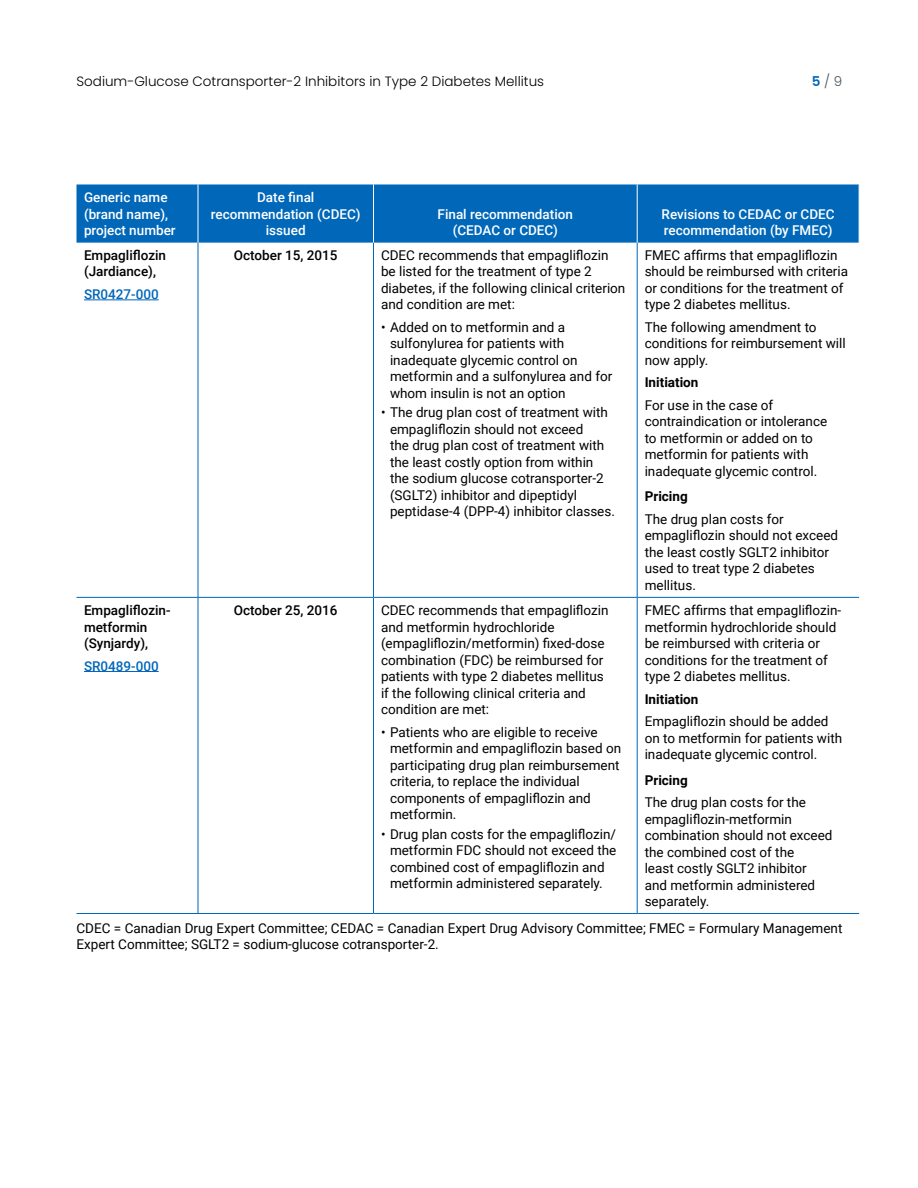
<style>
.page{position:relative;width:918px;height:1188px;background:#fff}
.page>*{position:absolute;margin:0;border:0;box-sizing:border-box;transform-origin:0 0}
.Table_Body_Copy{font:13.5px/16.5px "Roboto";color:#000}
.Table_Footer{font:13.5px/16.2px "Roboto";color:#000}
.Table_Header_Copy{font:500 13.5px/16.5px "Roboto";color:#fff}
.Table_Body_Copy-2{font:500 13.5px/16.5px "Roboto";color:#000}
.t1{font:300 13.5px "Poppins";color:#000}
.Table_Body_Copy-3{font:700 13.5px "Roboto";color:#000}
.Table_Body_Copy-4{font:500 13.5px "Roboto";color:#0067b9}
.t2{font:300 13.5px "Poppins";color:#455059}
.s1{font-weight:600;color:#0067b9}
</style>
<div class="page">
<div style="left:76px;top:184px;width:783px;height:59px;background:#0067b9"></div>
<hr style="left:373px;top:243px;width:1px;height:354px;background:#0067b9">
<hr style="left:373px;top:598px;width:1px;height:315px;background:#0067b9">
<hr style="left:198px;top:243px;width:1px;height:354px;background:#0067b9">
<hr style="left:198px;top:598px;width:1px;height:315px;background:#0067b9">
<hr style="left:637px;top:243px;width:1px;height:354px;background:#0067b9">
<hr style="left:637px;top:598px;width:1px;height:315px;background:#0067b9">
<hr style="left:76px;top:597px;width:122px;height:1px;background:#0067b9">
<hr style="left:198px;top:597px;width:176px;height:1px;background:#0067b9">
<hr style="left:374px;top:597px;width:263px;height:1px;background:#0067b9">
<hr style="left:637px;top:597px;width:222px;height:1px;background:#0067b9">
<hr style="left:76px;top:913px;width:122px;height:1px;background:#0067b9">
<hr style="left:198px;top:913px;width:176px;height:1px;background:#0067b9">
<hr style="left:374px;top:913px;width:263px;height:1px;background:#0067b9">
<hr style="left:637px;top:913px;width:222px;height:1px;background:#0067b9">
<hr style="left:198px;top:184px;width:1px;height:59px;background:#fff">
<hr style="left:373px;top:184px;width:1px;height:59px;background:#fff">
<hr style="left:637px;top:184px;width:1px;height:59px;background:#fff">
<hr style="left:84px;top:300px;width:75px;height:1px;background:#0563c1">
<hr style="left:84px;top:671px;width:75px;height:1px;background:#0563c1">
<p class="t1" style="left:76px;top:73px;width:469px">Sodium-Glucose Cotransporter-2 Inhibitors in Type 2 Diabetes Mellitus</p>
<p class="t2" style="left:812px;top:73px;width:32px"><span class="s1">5</span> / 9</p>
<p class="Table_Header_Copy" style="left:84px;top:189px;width:93px">Generic name (brand name), project number</p>
<p class="Table_Header_Copy" style="left:211px;top:189px;width:151px;text-align:center">Date final recommendation (CDEC) issued</p>
<p class="Table_Header_Copy" style="left:438px;top:205px;width:137px;text-align:center">Final recommendation (CEDAC or CDEC)</p>
<p class="Table_Header_Copy" style="left:662px;top:205px;width:175px">Revisions to CEDAC or CDEC recommendation (by FMEC)</p>
<p class="Table_Body_Copy-2" style="left:84px;top:246px;width:84px">Empagliflozin (Jardiance),</p>
<p class="Table_Body_Copy-4" style="left:84px;top:285px;width:76px">SR0427-000</p>
<p class="Table_Body_Copy-2" style="left:234px;top:246px;width:105px">October 15, 2015</p>
<p class="Table_Body_Copy" style="left:381px;top:246px;width:246px">CDEC recommends that empagliflozin be listed for the treatment of type 2 diabetes, if the following clinical criterion and condition are met:</p>
<p class="Table_Body_Copy" style="left:390px;top:318px;width:224px;text-indent:-9px">• Added on to metformin and a sulfonylurea for patients with inadequate glycemic control on metformin and a sulfonylurea and for whom insulin is not an option</p>
<p class="Table_Body_Copy" style="left:390px;top:404px;width:227px;text-indent:-9px">• The drug plan cost of treatment with empagliflozin should not exceed<br>the drug plan cost of treatment with the least costly option from within the sodium glucose cotransporter-2 (SGLT2) inhibitor and dipeptidyl peptidase-4 (DPP-4) inhibitor classes.</p>
<p class="Table_Body_Copy" style="left:645px;top:246px;width:205px">FMEC affirms that empagliflozin should be reimbursed with criteria or conditions for the treatment of type 2 diabetes mellitus.</p>
<p class="Table_Body_Copy" style="left:645px;top:318px;width:203px">The following amendment to conditions for reimbursement will now apply.</p>
<p class="Table_Body_Copy-3" style="left:645px;top:373px;width:55px">Initiation</p>
<p class="Table_Body_Copy" style="left:645px;top:396px;width:184px">For use in the case of contraindication or intolerance to metformin or added on to metformin for patients with inadequate glycemic control.</p>
<p class="Table_Body_Copy-3" style="left:645px;top:487px;width:45px">Pricing</p>
<p class="Table_Body_Copy" style="left:645px;top:510px;width:195px">The drug plan costs for empagliflozin should not exceed the least costly SGLT2 inhibitor used to treat type 2 diabetes mellitus.</p>
<p class="Table_Body_Copy" style="left:645px;top:601px;width:198px">FMEC affirms that empagliflozin&shy;metformin hydrochloride should be reimbursed with criteria or conditions for the treatment of type 2 diabetes mellitus.</p>
<p class="Table_Body_Copy-3" style="left:645px;top:689px;width:55px">Initiation</p>
<p class="Table_Body_Copy" style="left:645px;top:712px;width:199px">Empagliflozin should be added on to metformin for patients with inadequate glycemic control.</p>
<p class="Table_Body_Copy-3" style="left:645px;top:770px;width:45px">Pricing</p>
<p class="Table_Body_Copy" style="left:645px;top:793px;width:189px">The drug plan costs for the empagliflozin-metformin combination should not exceed the combined cost of the<br>least costly SGLT2 inhibitor and metformin administered separately.</p>
<p class="Table_Footer" style="left:76px;top:920px;width:767px">CDEC = Canadian Drug Expert Committee; CEDAC = Canadian Expert Drug Advisory Committee; FMEC = Formulary Management<br>Expert Committee; SGLT2 = sodium-glucose cotransporter-2.</p>
<p class="Table_Body_Copy-2" style="left:84px;top:601px;width:88px">Empagliflozin&shy;metformin (Synjardy),</p>
<p class="Table_Body_Copy-4" style="left:84px;top:656px;width:76px">SR0489-000</p>
<p class="Table_Body_Copy-2" style="left:234px;top:601px;width:105px">October 25, 2016</p>
<p class="Table_Body_Copy" style="left:381px;top:601px;width:229px">CDEC recommends that empagliflozin and metformin hydrochloride (empagliflozin/metformin) fixed-dose combination (FDC) be reimbursed for patients with type 2 diabetes mellitus if the following clinical criteria and condition are met:</p>
<p class="Table_Body_Copy" style="left:390px;top:723px;width:233px;text-indent:-9px">• Patients who are eligible to receive metformin and empagliflozin based on participating drug plan reimbursement criteria, to replace the individual components of empagliflozin and metformin.</p>
<p class="Table_Body_Copy" style="left:390px;top:825px;width:228px;text-indent:-9px">• Drug plan costs for the empagliflozin/ metformin FDC should not exceed the combined cost of empagliflozin and metformin administered separately.</p>
</div>
